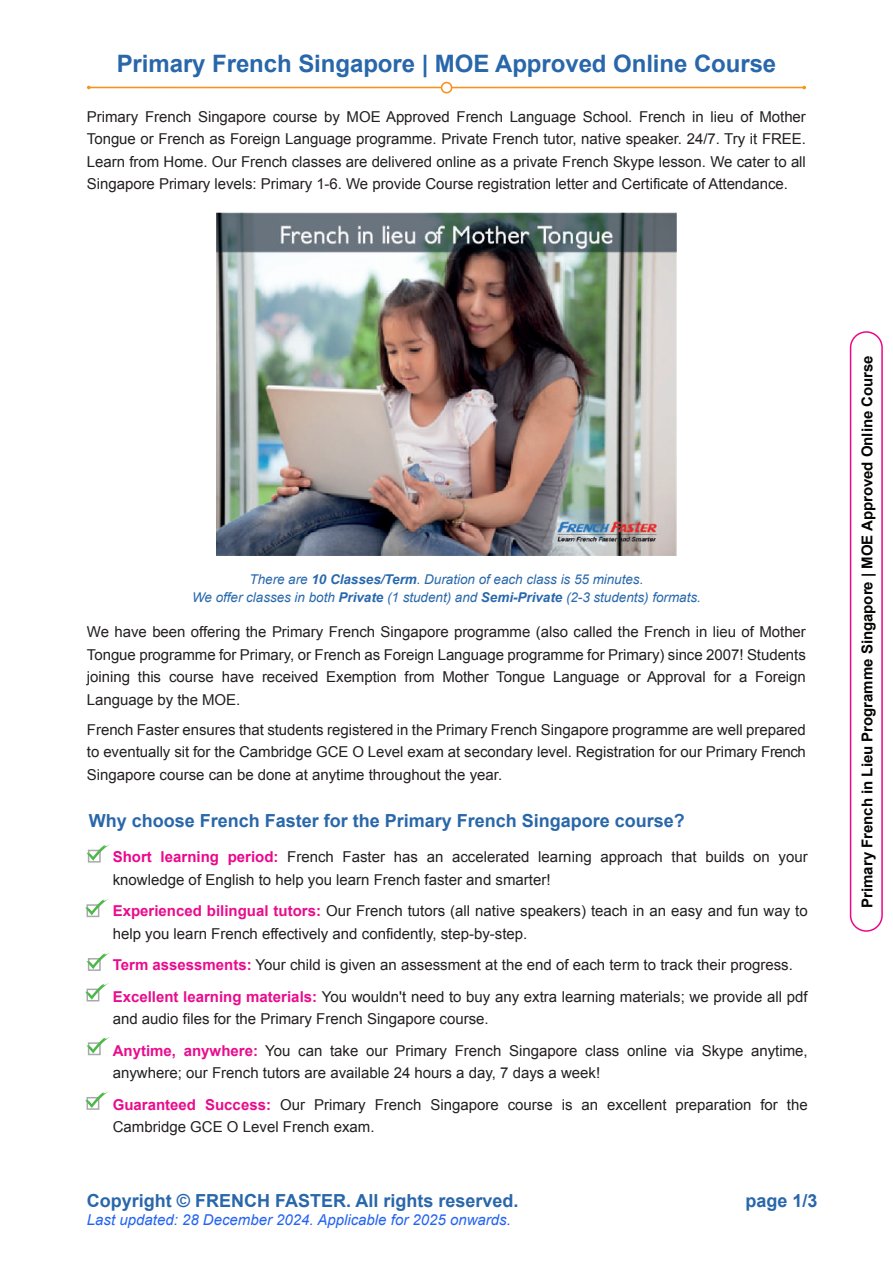
<style>
.page{position:relative;width:893px;height:1263px;background:#fff}
.page>*{position:absolute;margin:0;border:0;box-sizing:border-box;transform-origin:0 0}
.t1{font:700 24px "Arial";letter-spacing:-.005em;color:#2967ab}
.t2{font:700 18px "Arial";color:#2967ab}
.t3{font:15px/22.5px "Arial";color:#231f20}
.t4{font:700 15px "Arial";color:#040503}
.t5{font:italic 15px "Arial";color:#2263f2}
.t6{font:italic 13.5px/18px "Arial";letter-spacing:-.005em;color:#2868ac;text-align:center}
.s1{font-weight:700}
.s2{font-weight:700;color:#eb078c}
.s3{font-weight:700;color:#e90c8d}
</style>
<div class="page">
<div style="left:88px;top:850px;width:13px;height:12px;border:2px solid #a8a9ad"></div>
<svg style="left:86px;top:844px;width:24px;height:17px"></svg>
<div style="left:87px;top:904px;width:12px;height:13px;border:2px solid #a8a9ad"></div>
<svg style="left:85px;top:899px;width:23px;height:16px"></svg>
<div style="left:88px;top:958px;width:13px;height:13px;border:2px solid #a8a9ad"></div>
<svg style="left:86px;top:952px;width:24px;height:17px"></svg>
<div style="left:87px;top:988px;width:12px;height:13px;border:2px solid #a8a9ad"></div>
<svg style="left:85px;top:983px;width:23px;height:17px"></svg>
<div style="left:88px;top:1042px;width:13px;height:13px;border:2px solid #a8a9ad"></div>
<svg style="left:86px;top:1037px;width:24px;height:16px"></svg>
<div style="left:87px;top:1097px;width:12px;height:13px;border:2px solid #a8a9ad"></div>
<svg style="left:85px;top:1091px;width:23px;height:17px"></svg>
<svg style="left:87px;top:86px;width:354px;height:3px"></svg>
<svg style="left:452px;top:86px;width:354px;height:3px"></svg>
<div style="left:441px;top:82px;width:11px;height:11px;border:2px solid #f7931d;border-radius:50%"></div>
<img style="left:217px;top:212px;width:459px;height:344px">
<div style="left:850px;top:331px;width:33px;height:601px;border:2px solid #eb078c;border-radius:16px"></div>
<h1 class="t1" style="left:117px;top:48px;width:661px">Primary French Singapore | MOE Approved Online Course</h1>
<p class="t3" style="left:87px;top:106px;width:720px;text-align:justify">Primary French Singapore course by MOE Approved French Language School. French in lieu of Mother Tongue or French as Foreign Language programme. Private French tutor, native speaker. 24/7. Try it FREE.<br>Learn from Home. Our French classes are delivered online as a private French Skype lesson. We cater to all Singapore Primary levels: Primary 1-6. We provide Course registration letter and Certificate of Attendance.</p>
<p class="t6" style="left:192px;top:571px;width:510px">There are <span class="s1">10 Classes/Term</span>. Duration of each class is 55 minutes.<br>We offer classes in both <span class="s1">Private</span> (1 student) and <span class="s1">Semi-Private</span> (2-3 students) formats.</p>
<p class="t3" style="left:87px;top:621px;width:720px;text-align:justify">We have been offering the Primary French Singapore programme (also called the French in lieu of Mother Tongue programme for Primary, or French as Foreign Language programme for Primary) since 2007! Students joining this course have received Exemption from Mother Tongue Language or Approval for a Foreign Language by the MOE.</p>
<p class="t3" style="left:87px;top:718px;width:720px;text-align:justify">French Faster ensures that students registered in the Primary French Singapore programme are well prepared to eventually sit for the Cambridge GCE O Level exam at secondary level. Registration for our Primary French Singapore course can be done at anytime throughout the year.</p>
<p class="t2" style="left:89px;top:808px;width:598px">Why choose French Faster for the Primary French Singapore course?</p>
<p class="t3" style="left:113px;top:846px;width:696px"><span class="s2">Short learning period:</span> French Faster has an accelerated learning approach that builds on your knowledge of English to help you learn French faster and smarter!</p>
<p class="t3" style="left:113px;top:900px;width:696px"><span class="s3">Experienced bilingual tutors:</span> Our French tutors (all native speakers) teach in an easy and fun way to help you learn French effectively and confidently, step-by-step.</p>
<p class="t3" style="left:113px;top:949px;width:696px;line-height:31.5px"><span class="s3">Term assessments:</span> Your child is given an assessment at the end of each term to track their progress.<br><span class="s3">Excellent learning materials:</span> You wouldn't need to buy any extra learning materials; we provide all pdf</p>
<p class="t3" style="left:113px;top:1003px;width:696px;line-height:31.5px">and audio files for the Primary French Singapore course.<br><span class="s3">Anytime, anywhere:</span> You can take our Primary French Singapore class online via Skype anytime,</p>
<p class="t3" style="left:113px;top:1057px;width:696px;line-height:31.5px">anywhere; our French tutors are available 24 hours a day, 7 days a week!<br><span class="s3">Guaranteed Success:</span> Our Primary French Singapore course is an excellent preparation for the</p>
<p class="t3" style="left:113px;top:1116px;width:263px">Cambridge GCE O Level French exam.</p>
<p class="t2" style="left:87px;top:1189px;width:433px">Copyright © FRENCH FASTER. All rights reserved.</p>
<p class="t2" style="left:746px;top:1189px;width:74px">page 1/3</p>
<p class="t5" style="left:87px;top:1211px;width:425px">Last updated: 28 December 2024. Applicable for 2025 onwards.</p>
<p class="t4" style="left:857px;top:908px;width:554px;rotate:-90deg">Primary French in Lieu Programme Singapore | MOE Approved Online Course</p>
</div>
